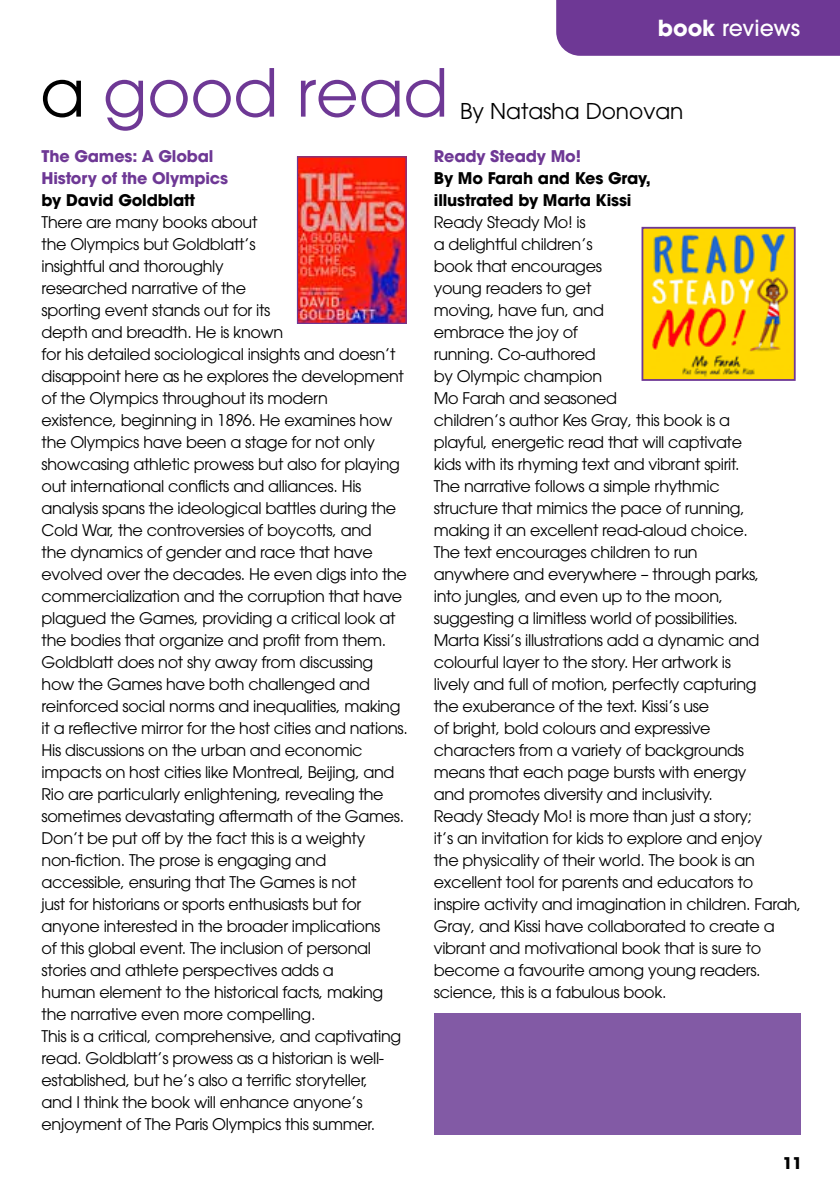
<style>
.page{position:relative;width:840px;height:1191px;background:#fff}
.page>*{position:absolute;margin:0;border:0;box-sizing:border-box;transform-origin:0 0}
.t1{font:65.6px "ITC Avant Garde Pro";color:#6e3895}
.t2{font:500 22px "ITC Avant Garde Pro";letter-spacing:-.005em;color:#fff}
.t3{font:21.6px "ITC Avant Garde Pro";color:#000}
.t4{font:16px/22px "ITC Avant Garde Pro";letter-spacing:-.02em;color:#000}
.t5{font:700 16px/22px "ITC Avant Garde Pro";letter-spacing:-.01em;color:#000}
.t6{font:700 16px/22px "ITC Avant Garde Pro";letter-spacing:-.01em;color:#6e3895}
.s1{color:#000}
.s2{font-weight:700}
</style>
<div class="page">
<div style="left:556px;top:0;width:283px;height:56px;background:#6e3895"></div>
<img style="left:299px;top:158px;width:105px;height:164px">
<div style="left:297px;top:156px;width:109px;height:168px;border:1px solid #6e3895"></div>
<img style="left:644px;top:230px;width:148px;height:148px">
<div style="left:641px;top:227px;width:154px;height:154px;border:2px solid #6e3895"></div>
<div style="left:433px;top:1013px;width:367px;height:121px;background:#825aa5"></div>
<h1 class="t1" style="left:40px;top:52px;width:409px"><span class="s1">a</span> good read</h1>
<h2 class="t2" style="left:657px;top:13px;width:144px"><span class="s2">book</span> reviews</h2>
<h3 class="t3" style="left:460px;top:98px;width:225px">By Natasha Donovan</h3>
<p class="t6" style="left:42px;top:144px;width:188px">The Games: A Global<br>History of the Olympics</p>
<p class="t5" style="left:42px;top:188px;width:155px">by David Goldblatt</p>
<p class="t4" style="left:42px;top:210px;width:367px">There are many books about<br>the Olympics but Goldblatt’s<br>insightful and thoroughly<br>researched narrative of the<br>sporting event stands out for its<br>depth and breadth. He is known<br>for his detailed sociological insights and doesn’t disappoint here as he explores the development of the Olympics throughout its modern<br>existence, beginning in 1896. He examines how the Olympics have been a stage for not only showcasing athletic prowess but also for playing out international conflicts and alliances. His analysis spans the ideological battles during the Cold War, the controversies of boycotts, and<br>the dynamics of gender and race that have evolved over the decades. He even digs into the commercialization and the corruption that have plagued the Games, providing a critical look at the bodies that organize and profit from them.<br>Goldblatt does not shy away from discussing how the Games have both challenged and reinforced social norms and inequalities, making it a reflective mirror for the host cities and nations.<br>His discussions on the urban and economic impacts on host cities like Montreal, Beijing, and Rio are particularly enlightening, revealing the sometimes devastating aftermath of the Games.<br>Don’t be put off by the fact this is a weighty non-fiction. The prose is engaging and accessible, ensuring that The Games is not<br>just for historians or sports enthusiasts but for anyone interested in the broader implications<br>of this global event. The inclusion of personal stories and athlete perspectives adds a<br>human element to the historical facts, making the narrative even more compelling.<br>This is a critical, comprehensive, and captivating read. Goldblatt’s prowess as a historian is well&shy;established, but he’s also a terrific storyteller,<br>and I think the book will enhance anyone’s enjoyment of The Paris Olympics this summer.</p>
<p class="t6" style="left:433px;top:144px;width:149px">Ready Steady Mo!</p>
<p class="t5" style="left:433px;top:166px;width:218px">By Mo Farah and Kes Gray, illustrated by Marta Kissi</p>
<p class="t4" style="left:433px;top:210px;width:369px">Ready Steady Mo! is<br>a delightful children’s<br>book that encourages<br>young readers to get<br>moving, have fun, and<br>embrace the joy of<br>running. Co-authored<br>by Olympic champion<br>Mo Farah and seasoned<br>children’s author Kes Gray, this book is a<br>playful, energetic read that will captivate<br>kids with its rhyming text and vibrant spirit.<br>The narrative follows a simple rhythmic<br>structure that mimics the pace of running, making it an excellent read-aloud choice.<br>The text encourages children to run<br>anywhere and everywhere – through parks,<br>into jungles, and even up to the moon, suggesting a limitless world of possibilities.<br>Marta Kissi’s illustrations add a dynamic and colourful layer to the story. Her artwork is<br>lively and full of motion, perfectly capturing<br>the exuberance of the text. Kissi’s use<br>of bright, bold colours and expressive<br>characters from a variety of backgrounds<br>means that each page bursts with energy<br>and promotes diversity and inclusivity.<br>Ready Steady Mo! is more than just a story;<br>it’s an invitation for kids to explore and enjoy<br>the physicality of their world. The book is an excellent tool for parents and educators to inspire activity and imagination in children. Farah, Gray, and Kissi have collaborated to create a vibrant and motivational book that is sure to become a favourite among young readers. science, this is a fabulous book.</p>
<p class="t5" style="left:782px;top:1151px;width:21px">11</p>
</div>
